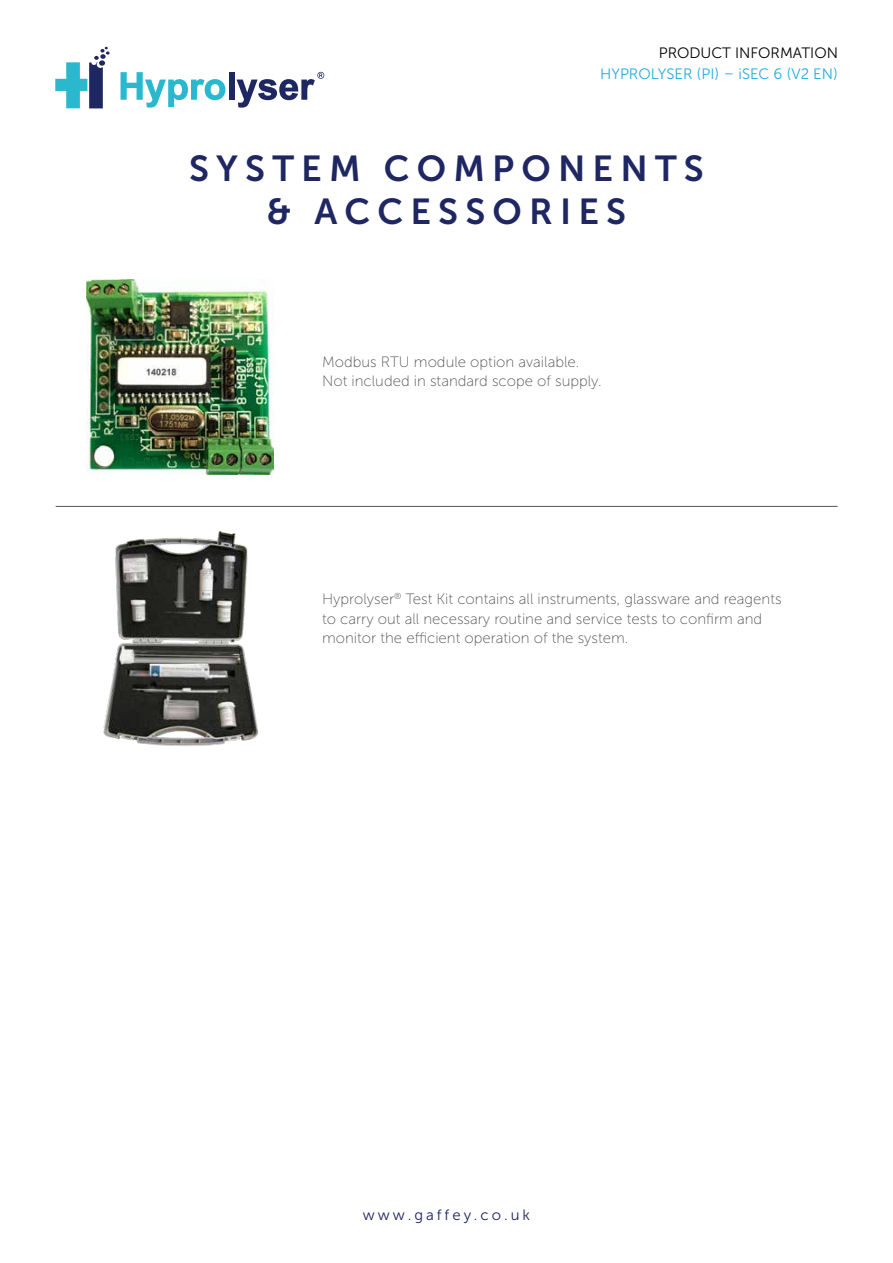
<style>
.page{position:relative;width:893px;height:1263px;background:#fff}
.page>*{position:absolute;margin:0;border:0;box-sizing:border-box;transform-origin:0 0}
.t1{font:36px/43.2px "Museo Sans 700";letter-spacing:.2em;color:#1f2762;text-align:center}
.t2{font:15px/19.5px "Museo Sans 100";color:#575756}
.t3{font:15px "Museo Sans 300";color:#22aae2}
.t4{font:15px "Museo Sans 300";color:#000}
.t5{font:15px "Museo Sans 300";letter-spacing:.2em;color:#1f2762}
</style>
<div class="page">
<div style="left:229px;top:72px;width:6px;height:28px;background:#1f2762"></div>
<svg style="left:121px;top:72px;width:104px;height:36px"></svg>
<svg style="left:55px;top:47px;width:55px;height:61px"></svg>
<svg style="left:236px;top:72px;width:88px;height:36px"></svg>
<hr style="left:56px;top:506px;width:782px;height:1px;background:#575756">
<img style="left:87px;top:279px;width:187px;height:196px">
<img style="left:103px;top:531px;width:156px;height:215px">
<p class="t4" style="left:659px;top:45px;width:181px">PRODUCT INFORMATION</p>
<p class="t3" style="left:600px;top:66px;width:239px">HYPROLYSER (PI) – iSEC 6 (V2 EN)</p>
<h1 class="t1" style="left:189px;top:147px;width:516px">SYSTEM COMPONENTS &amp; ACCESSORIES</h1>
<p class="t2" style="left:322px;top:352px;width:281px">Modbus RTU module option available.<br>Not included in standard scope of supply.</p>
<p class="t2" style="left:322px;top:589px;width:461px">Hyprolyser<sup>®</sup> Test Kit contains all instruments, glassware and reagents to carry out all necessary routine and service tests to confirm and monitor the efficient operation of the system.</p>
<p class="t5" style="left:363px;top:1207px;width:169px">www.gaffey.co.uk</p>
</div>
